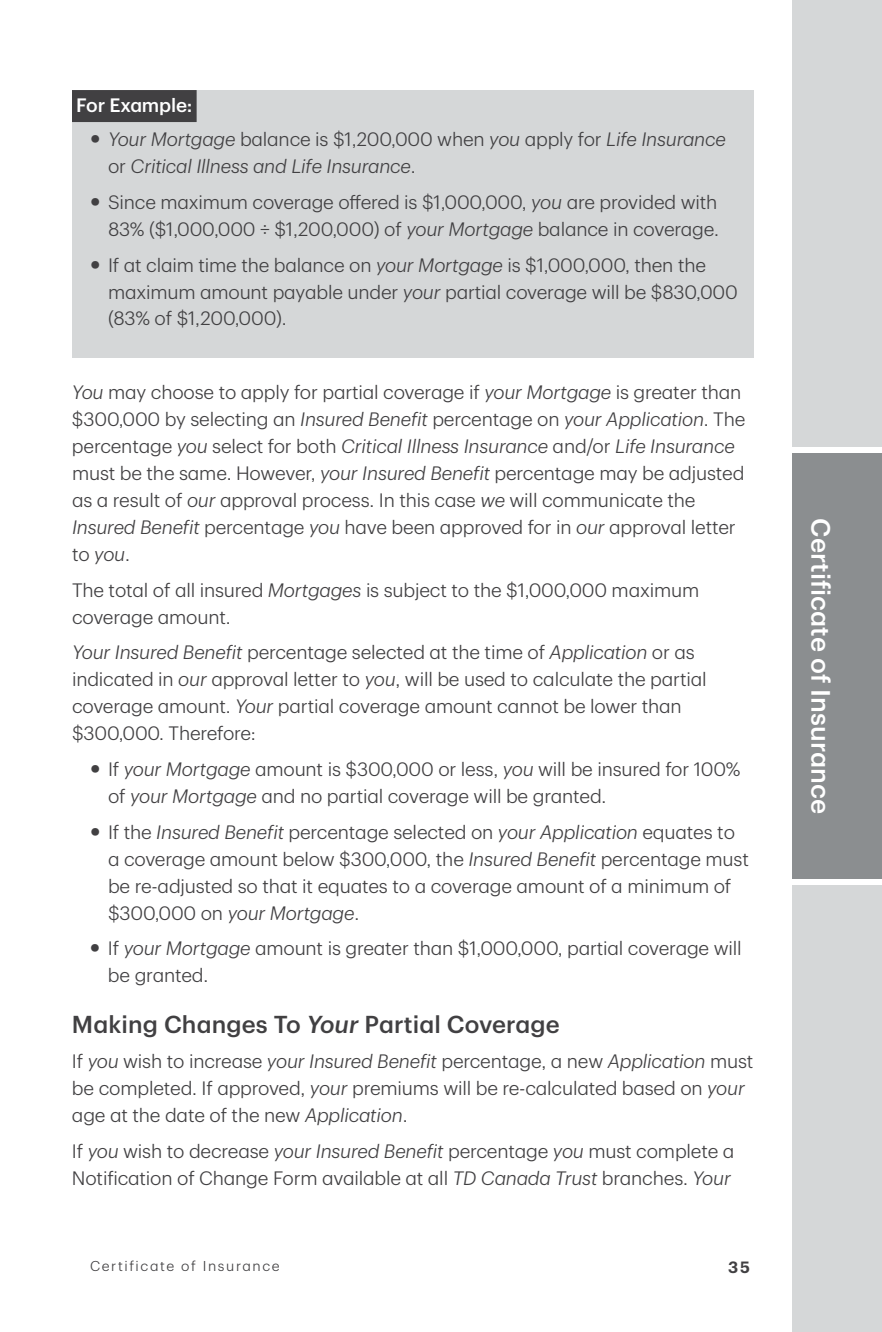
<style>
.page{position:relative;width:882px;height:1332px;background:#fff}
.page>*{position:absolute;margin:0;border:0;box-sizing:border-box;transform-origin:0 0}
.t1{font:500 26px "TD Graphik";color:#fff}
.t2{font:500 24px "TD Graphik";letter-spacing:.005em;color:#414042}
.t3{font:300 19px/27px "TD Graphik";letter-spacing:-.01em;color:#414042}
.t4{font:italic 300 19px/27px "TD Graphik";letter-spacing:-.01em;color:#414042}
.t5{font:500 19px "TD Graphik";letter-spacing:-.01em;color:#fff}
.t6{font:600 16px "TD Graphik";color:#414042}
.t7{font:300 14px "TD Graphik";letter-spacing:.115em;color:#414042}
.s1{font-weight:500;font-style:normal;font-size:30px}
.s2{font-style:normal}
.s3{font-weight:500;font-size:30px}
.s4{font-style:italic}
</style>
<div class="page">
<div style="left:792px;top:450px;width:90px;height:432px;background:#8b8e90"></div>
<div style="left:792px;top:882px;width:90px;height:450px;background:#d5d7d8"></div>
<div style="left:792px;top:0;width:90px;height:450px;background:#d5d7d8"></div>
<div style="left:792px;top:447px;width:90px;height:6px;background:#fff"></div>
<div style="left:792px;top:879px;width:90px;height:6px;background:#fff"></div>
<div style="left:72px;top:122px;width:682px;height:236px;background:#d5d7d8"></div>
<div style="left:72px;top:90px;width:682px;height:32px;background:#d5d7d8"></div>
<div style="left:72px;top:90px;width:125px;height:32px;background:#414042"></div>
<h6 class="t5" style="left:76px;top:91px;width:118px">For Example:</h6>
<p class="t4" style="left:108px;top:124px;width:619px;text-indent:-18px"><span class="s1">•</span> Your Mortgage <span class="s2">balance is $1,200,000 when</span> you <span class="s2">apply for</span> Life Insurance <span class="s2">or</span> Critical Illness and Life Insurance<span class="s2">.</span></p>
<p class="t3" style="left:90px;top:187px;width:631px;text-align:right"><span class="s3">•</span> Since maximum coverage ofered is $1,000,000, <span class="s4">you</span> are provided with<br>83% ($1,000,000 ÷ $1,200,000) of <span class="s4">your Mortgage</span> balance in coverage.</p>
<p class="t3" style="left:108px;top:250px;width:631px;text-indent:-18px"><span class="s3">•</span> If at claim time the balance on <span class="s4">your Mortgage</span> is $1,000,000, then the maximum amount payable under <span class="s4">your</span> partial coverage will be $830,000 (83% of $1,200,000).</p>
<p class="t3" style="left:72px;top:377px;width:675px"><span class="s4">You</span> may choose to apply for partial coverage if <span class="s4">your Mortgage</span> is greater than $300,000 by selecting an <span class="s4">Insured Benefit</span> percentage on <span class="s4">your Application</span>. The percentage <span class="s4">you</span> select for both <span class="s4">Critical Illness Insurance</span> and/or <span class="s4">Life Insurance </span>must be the same. However, <span class="s4">your Insured Benefit</span> percentage may be adjusted as a result of <span class="s4">our</span> approval process. In this case <span class="s4">we</span> will communicate the <span class="s4">Insured Benefit</span> percentage <span class="s4">you</span> have been approved for in <span class="s4">our</span> approval letter to <span class="s4">you</span>.</p>
<p class="t3" style="left:72px;top:575px;width:629px">The total of all insured <span class="s4">Mortgages</span> is subject to the $1,000,000 maximum coverage amount.</p>
<p class="t3" style="left:72px;top:637px;width:636px"><span class="s4">Your Insured Benefit</span> percentage selected at the time of <span class="s4">Application</span> or as indicated in <span class="s4">our</span> approval letter to <span class="s4">you</span>, will be used to calculate the partial coverage amount. <span class="s4">Your</span> partial coverage amount cannot be lower than $300,000. Therefore:</p>
<p class="t3" style="left:108px;top:754px;width:634px;text-indent:-18px"><span class="s3">•</span> If <span class="s4">your Mortgage</span> amount is $300,000 or less, <span class="s4">you</span> will be insured for 100% of <span class="s4">your Mortgage</span> and no partial coverage will be granted.</p>
<p class="t3" style="left:108px;top:817px;width:642px;text-indent:-18px"><span class="s3">•</span> If the <span class="s4">Insured Benefit</span> percentage selected on <span class="s4">your Application</span> equates to a coverage amount below $300,000, the <span class="s4">Insured Benefit</span> percentage must be re-adjusted so that it equates to a coverage amount of a minimum of $300,000 on <span class="s4">your Mortgage</span>.</p>
<p class="t3" style="left:108px;top:933px;width:635px;text-indent:-18px"><span class="s3">•</span> If <span class="s4">your Mortgage</span> amount is greater than $1,000,000, partial coverage will be granted.</p>
<h4 class="t2" style="left:72px;top:1006px;width:489px">Making Changes To <span class="s4">Your</span> Partial Coverage</h4>
<p class="t3" style="left:72px;top:1046px;width:683px">If <span class="s4">you</span> wish to increase <span class="s4">your Insured Benefit</span> percentage, a new <span class="s4">Application</span> must be completed. If approved, <span class="s4">your</span> premiums will be re-calculated based on <span class="s4">your </span>age at the date of the new <span class="s4">Application</span>.</p>
<p class="t3" style="left:72px;top:1136px;width:664px">If <span class="s4">you</span> wish to decrease <span class="s4">your Insured Benefit</span> percentage <span class="s4">you</span> must complete a<br>Notification of Change Form available at all <span class="s4">TD Canada Trust</span> branches. <span class="s4">Your</span></p>
<p class="t7" style="left:90px;top:1256px;width:191px">Certificate of Insurance</p>
<p class="t6" style="left:728px;top:1255px;width:23px">35</p>
<h1 class="t1" style="left:841px;top:518px;width:297px;rotate:90deg">Certificate of Insurance</h1>
</div>
